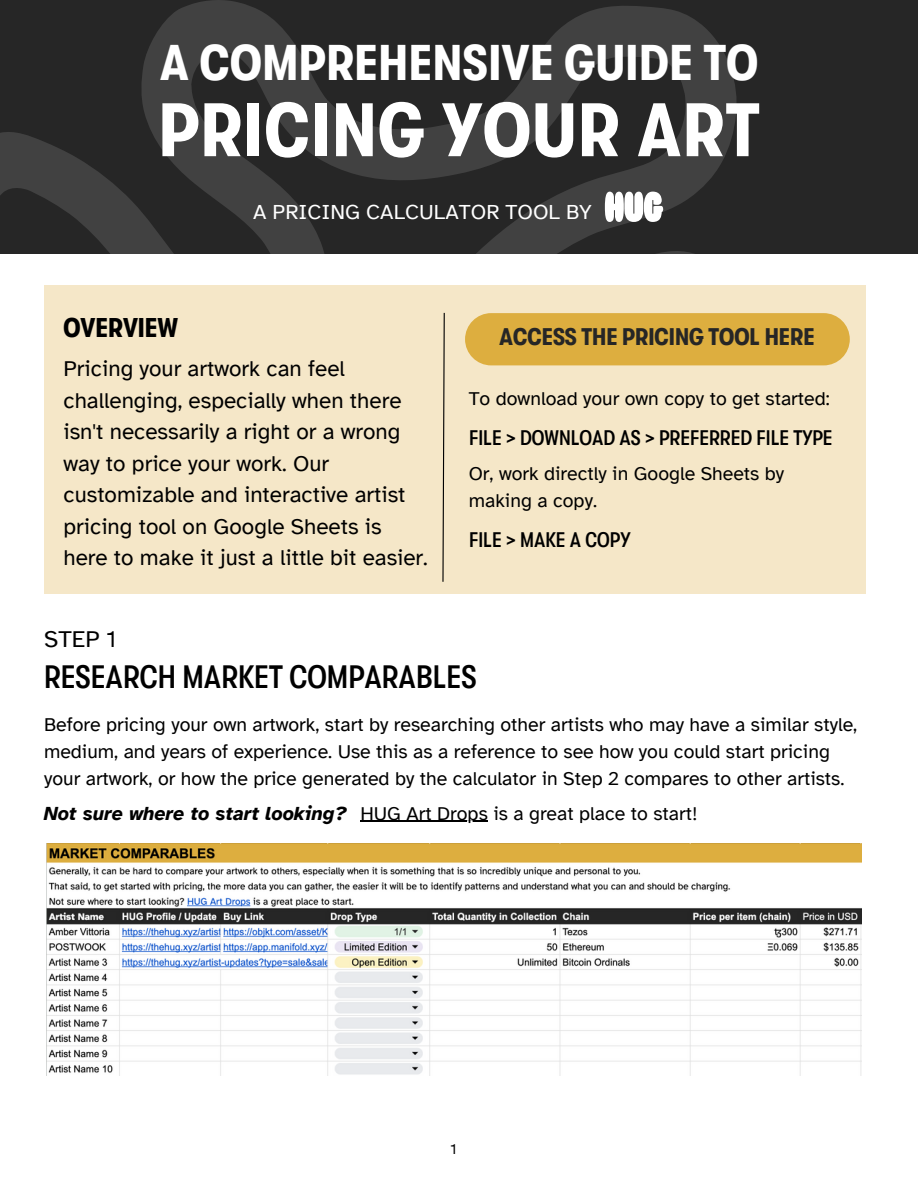
<style>
.page{position:relative;width:918px;height:1188px;background:#fff}
.page>*{position:absolute;margin:0;border:0;box-sizing:border-box;transform-origin:0 0}
.t1{font:700 condensed 75.6px "GT Walsheim";letter-spacing:.02em;color:#fff}
.t2{font:700 condensed 49.95px "GT Walsheim";letter-spacing:.01em;color:#fff}
.t3{font:500 condensed 32.25px "GT Walsheim";color:#000}
.t4{font:700 condensed 27px "GT Walsheim";color:#000}
.t5{font:700 condensed 24px "GT Walsheim";color:#262626}
.t6{font:24px "Atkinson Hyperlegible";color:#000}
.t7{font:22.5px/31.5px "Atkinson Hyperlegible";color:#000}
.t8{font:21.45px "Atkinson Hyperlegible";color:#fff}
.t9{font:500 condensed 21px "GT Walsheim";color:#000}
.t10{font:19.5px/27px "Atkinson Hyperlegible";color:#000}
.t11{font:italic 700 19.5px "Atkinson Hyperlegible";color:#000}
.t12{font:15px "Atkinson Hyperlegible";color:#000}
</style>
<div class="page">
<div style="left:0;top:0;width:918px;height:253px;background:#262626"></div>
<svg style="left:0;top:0;width:784px;height:254px"></svg>
<svg style="left:605px;top:192px;width:58px;height:30px;background:#d9d9d9"></svg>
<div style="left:44px;top:285px;width:822px;height:309px;background:#f5e7c8"></div>
<div style="left:465px;top:313px;width:385px;height:52px;background:#ddae3f;border-radius:26px"></div>
<svg style="left:442px;top:312px;width:3px;height:270px"></svg>
<img style="left:47px;top:844px;width:814px;height:231px">
<hr style="left:360px;top:821px;width:128px;height:1px;background:#000">
<p class="t2" style="left:160px;top:35px;width:600px">A COMPREHENSIVE GUIDE TO</p>
<p class="t1" style="left:158px;top:88px;width:603px">PRICING YOUR ART</p>
<p class="t4" style="left:63px;top:313px;width:116px">OVERVIEW</p>
<p class="t8" style="left:253px;top:198px;width:340px">A PRICING CALCULATOR TOOL BY</p>
<p class="t5" style="left:499px;top:324px;width:317px">ACCESS THE PRICING TOOL HERE</p>
<p class="t7" style="left:63px;top:353px;width:366px">Pricing your artwork can feel challenging, especially when there isn't necessarily a right or a wrong way to price your work. Our customizable and interactive artist pricing tool on Google Sheets is here to make it just a little bit easier.</p>
<p class="t6" style="left:44px;top:624px;width:74px">STEP 1</p>
<p class="t10" style="left:469px;top:385px;width:362px">To download your own copy to get started:</p>
<p class="t9" style="left:469px;top:426px;width:365px">FILE &gt; DOWNLOAD AS &gt; PREFERRED FILE TYPE</p>
<p class="t10" style="left:469px;top:460px;width:317px">Or, work directly in Google Sheets by making a copy.</p>
<p class="t9" style="left:469px;top:528px;width:163px">FILE &gt; MAKE A COPY</p>
<p class="t3" style="left:44px;top:659px;width:434px">RESEARCH MARKET COMPARABLES</p>
<p class="t10" style="left:44px;top:711px;width:815px">Before pricing your own artwork, start by researching other artists who may have a similar style, medium, and years of experience. Use this as a reference to see how you could start pricing your artwork, or how the price generated by the calculator in Step 2 compares to other artists.</p>
<p class="t11" style="left:44px;top:801px;width:304px">Not sure where to start looking?</p>
<p class="t10" style="left:360px;top:800px;width:339px">HUG Art Drops is a great place to start!</p>
<p class="t12" style="left:451px;top:1139px;width:8px">1</p>
</div>
